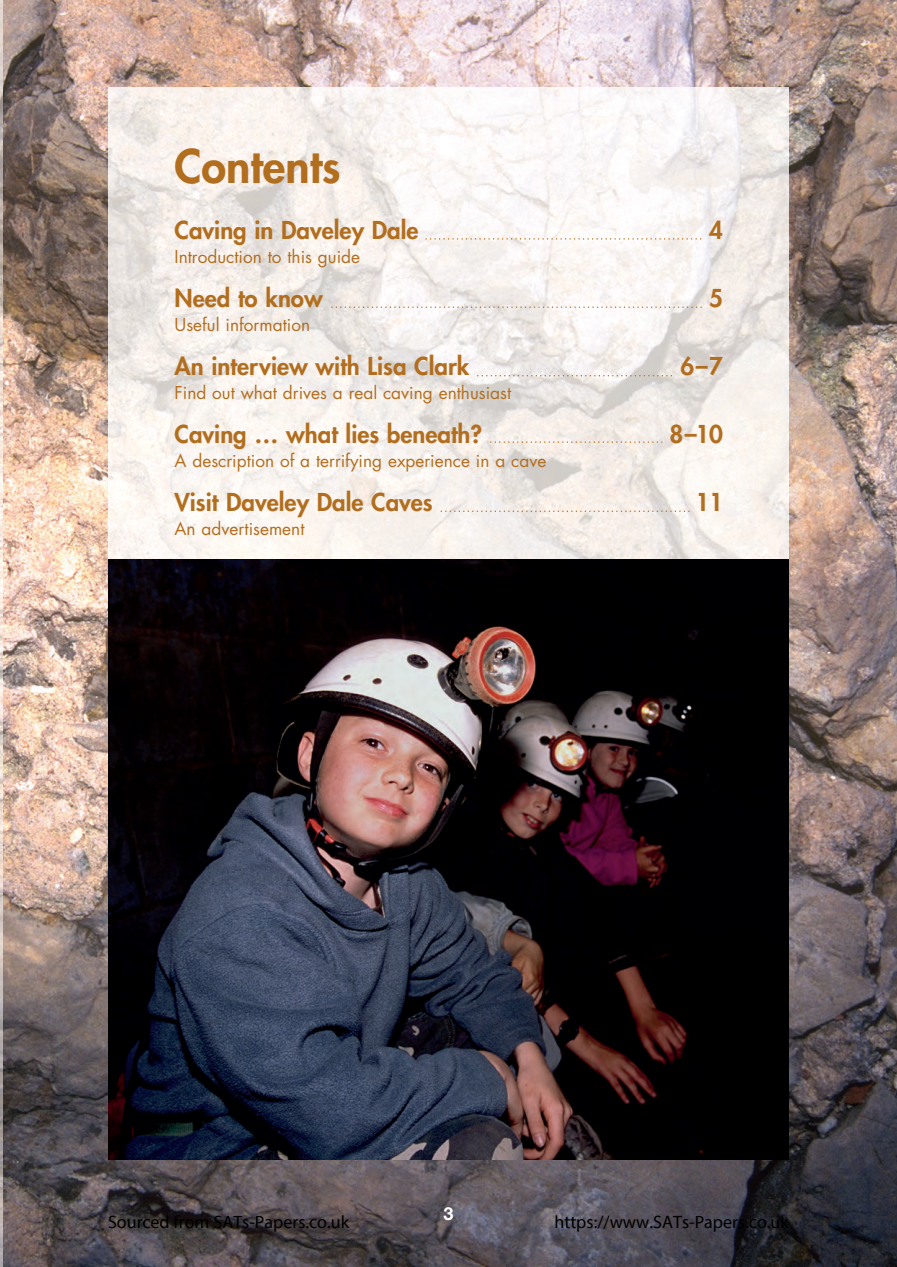
<style>
.page{position:relative;width:897px;height:1267px;background:#fff}
.page>*{position:absolute;margin:0;border:0;box-sizing:border-box;transform-origin:0 0}
.t1{font:800 45px "Futura";color:#b26e1f}
.t2{font:800 24px "Futura";color:#b26e1f}
.t3{font:18px "Myriad Pro";color:#000}
.t4{font:700 18px "Helvetica Neue";color:#fff}
.t5{font:17.25px "Futura";color:#b26e1f}
</style>
<div class="page">
<img style="left:2px;top:0;width:895px;height:1267px">
<img style="left:0;top:3px;width:2px;height:1261px">
<img style="left:108px;top:87px;width:681px;height:473px">
<img style="left:108px;top:560px;width:681px;height:600px">
<svg style="left:426px;top:238px;width:277px;height:2px"></svg>
<svg style="left:332px;top:306px;width:370px;height:2px"></svg>
<svg style="left:478px;top:375px;width:197px;height:1px"></svg>
<svg style="left:491px;top:441px;width:172px;height:2px"></svg>
<svg style="left:441px;top:510px;width:251px;height:2px"></svg>
<h1 class="t1" style="left:175px;top:144px;width:167px">Contents</h1>
<h2 class="t2" style="left:175px;top:219px;width:246px">Caving in Daveley Dale</h2>
<h2 class="t2" style="left:709px;top:219px;width:15px">4</h2>
<p class="t5" style="left:175px;top:249px;width:187px">Introduction to this guide</p>
<h2 class="t2" style="left:175px;top:287px;width:150px">Need to know</h2>
<h2 class="t2" style="left:709px;top:287px;width:15px">5</h2>
<p class="t5" style="left:175px;top:317px;width:137px">Useful information</p>
<h2 class="t2" style="left:175px;top:355px;width:296px">An interview with Lisa Clark</h2>
<h2 class="t2" style="left:681px;top:355px;width:44px">6–7</h2>
<p class="t5" style="left:175px;top:385px;width:338px">Find out what drives a real caving enthusiast</p>
<h2 class="t2" style="left:175px;top:423px;width:309px">Caving … what lies beneath?</h2>
<h2 class="t2" style="left:670px;top:423px;width:55px">8–10</h2>
<p class="t5" style="left:175px;top:453px;width:373px">A description of a terrifying experience in a cave</p>
<h2 class="t2" style="left:175px;top:491px;width:260px">Visit Daveley Dale Caves</h2>
<h2 class="t2" style="left:695px;top:491px;width:29px">11</h2>
<p class="t5" style="left:175px;top:521px;width:131px">An advertisement</p>
<p class="t4" style="left:443px;top:1207px;width:12px">3</p>
<p class="t3" style="left:108px;top:1211px;width:243px">Sourced from SATs-Papers.co.uk</p>
<p class="t3" style="left:554px;top:1211px;width:236px">https://www.SATs-Papers.co.uk</p>
</div>
